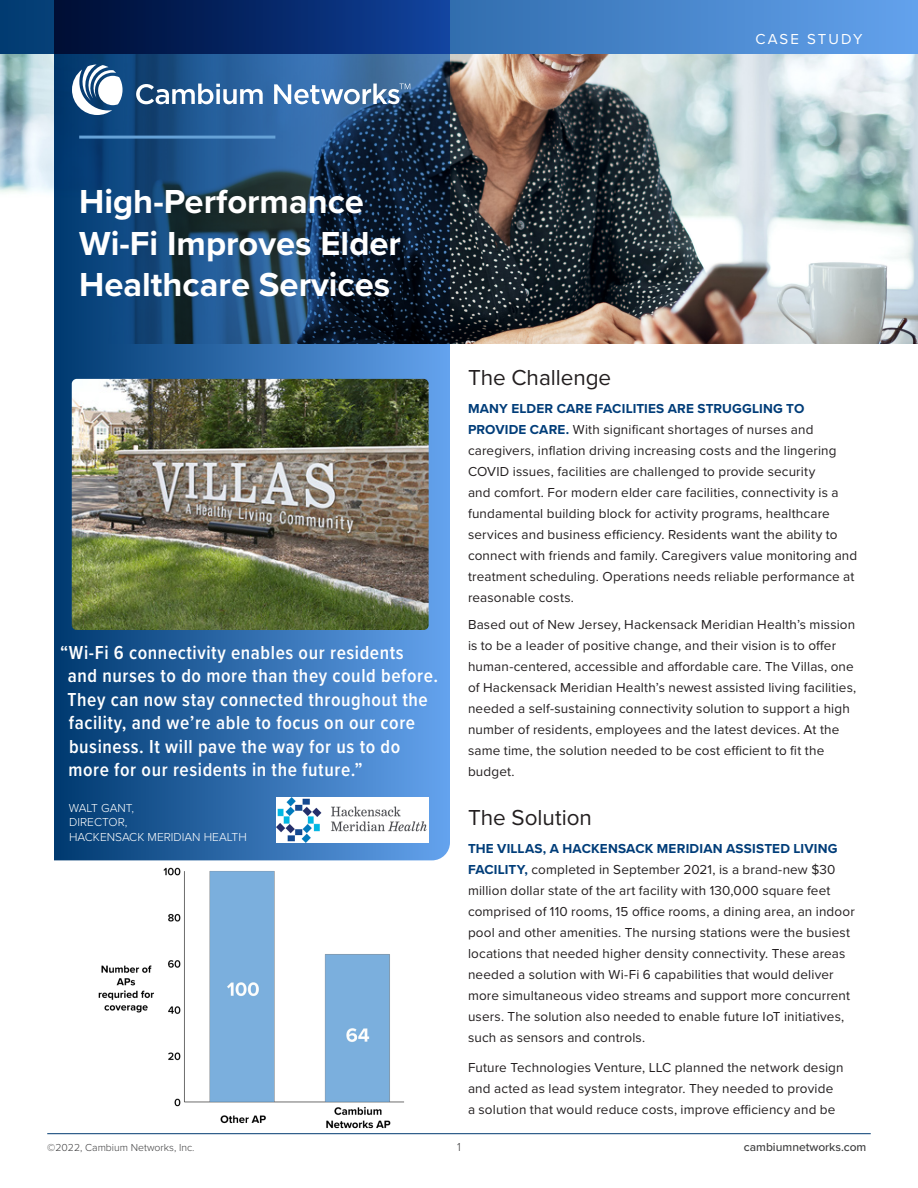
<style>
.page{position:relative;width:918px;height:1188px;background:#fff}
.page>*{position:absolute;margin:0;border:0;box-sizing:border-box;transform-origin:0 0}
.t1{font:700 34.5px/41.4px "Proxima Nova";color:#fff}
.Body_Copy{font:22.5px "Proxima Nova";letter-spacing:-.005em;color:#231f20}
.t2{font:600 19.5px/23.4px "Proxima Nova Cond";letter-spacing:.03em;color:#fff}
.t3{font:15px "Proxima Nova";letter-spacing:.135em;color:#fff}
.Body_Copy-2{font:13.5px/21px "Proxima Nova";letter-spacing:.01em;color:#231f20}
.t4{font:300 12px "Proxima Nova";color:#fff}
.t5{font:500 12px "Proxima Nova";color:#3e3e3f}
.t6{font:300 12px "Proxima Nova";color:#3e3e3f}
.t7{font:300 10.5px "Proxima Nova";color:#3e3e3f}
.s1{font-weight:700;color:#003d79}
</style>
<div class="page">
<svg style="left:0;top:0;width:918px;height:54px;background:#4280c4"></svg>
<img style="left:0;top:54px;width:918px;height:290px">
<svg style="left:54px;top:0;width:396px;height:860px;background:#215186"></svg>
<hr style="left:47px;top:1133px;width:824px;height:1px;background:#003a70">
<svg style="left:136px;top:84px;width:127px;height:20px"></svg>
<svg style="left:274px;top:84px;width:136px;height:20px"></svg>
<svg style="left:72px;top:64px;width:51px;height:51px"></svg>
<img style="left:72px;top:379px;width:357px;height:251px">
<hr style="left:79px;top:136px;width:196px;height:3px;background:#66a2d7">
<img style="left:277px;top:797px;width:152px;height:45px">
<img style="left:98px;top:867px;width:306px;height:262px">
<p class="t3" style="left:756px;top:28px;width:108px">CASE STUDY</p>
<p class="t1" style="left:79px;top:180px;width:323px">High-Performance<br>Wi-Fi Improves Elder<br>Healthcare Services</p>
<p class="t2" style="left:68px;top:640px;width:372px;text-indent:-7px">“Wi-Fi 6 connectivity enables our residents<br>and nurses to do more than they could before.<br>They can now stay connected throughout the facility, and we’re able to focus on our core business. It will pave the way for us to do more for our residents in the future.”</p>
<p class="t4" style="left:69px;top:799px;width:67px">WALT GANT,</p>
<p class="t4" style="left:69px;top:813px;width:60px">DIRECTOR,</p>
<p class="t4" style="left:69px;top:828px;width:179px">HACKENSACK MERIDIAN HEALTH</p>
<p class="Body_Copy" style="left:468px;top:361px;width:145px">The Challenge</p>
<p class="Body_Copy-2" style="left:468px;top:397px;width:391px"><span class="s1">MANY ELDER CARE FACILITIES ARE STRUGGLING TO PROVIDE CARE.</span> With significant shortages of nurses and caregivers, inflation driving increasing costs and the lingering COVID issues, facilities are challenged to provide security<br>and comfort. For modern elder care facilities, connectivity is a fundamental building block for activity programs, healthcare services and business efficiency. Residents want the ability to connect with friends and family. Caregivers value monitoring and treatment scheduling. Operations needs reliable performance at reasonable costs.</p>
<p class="Body_Copy-2" style="left:468px;top:614px;width:390px">Based out of New Jersey, Hackensack Meridian Health’s mission is to be a leader of positive change, and their vision is to offer human-centered, accessible and affordable care. The Villas, one of Hackensack Meridian Health’s newest assisted living facilities, needed a self-sustaining connectivity solution to support a high number of residents, employees and the latest devices. At the same time, the solution needed to be cost efficient to fit the budget.</p>
<p class="Body_Copy" style="left:468px;top:801px;width:125px">The Solution</p>
<p class="Body_Copy-2" style="left:468px;top:837px;width:388px"><span class="s1">THE VILLAS, A HACKENSACK MERIDIAN ASSISTED LIVING FACILITY,</span> completed in September 2021, is a brand-new $30 million dollar state of the art facility with 130,000 square feet comprised of 110 rooms, 15 office rooms, a dining area, an indoor pool and other amenities. The nursing stations were the busiest locations that needed higher density connectivity. These areas needed a solution with Wi-Fi 6 capabilities that would deliver more simultaneous video streams and support more concurrent users. The solution also needed to enable future IoT initiatives, such as sensors and controls.</p>
<p class="Body_Copy-2" style="left:468px;top:1056px;width:377px">Future Technologies Venture, LLC planned the network design and acted as lead system integrator. They needed to provide a solution that would reduce costs, improve efficiency and be</p>
<p class="t7" style="left:47px;top:1140px;width:149px">©2022, Cambium Networks, Inc.</p>
<p class="t6" style="left:457px;top:1138px;width:5px">1</p>
<p class="t5" style="left:744px;top:1138px;width:124px">cambiumnetworks.com</p>
</div>
